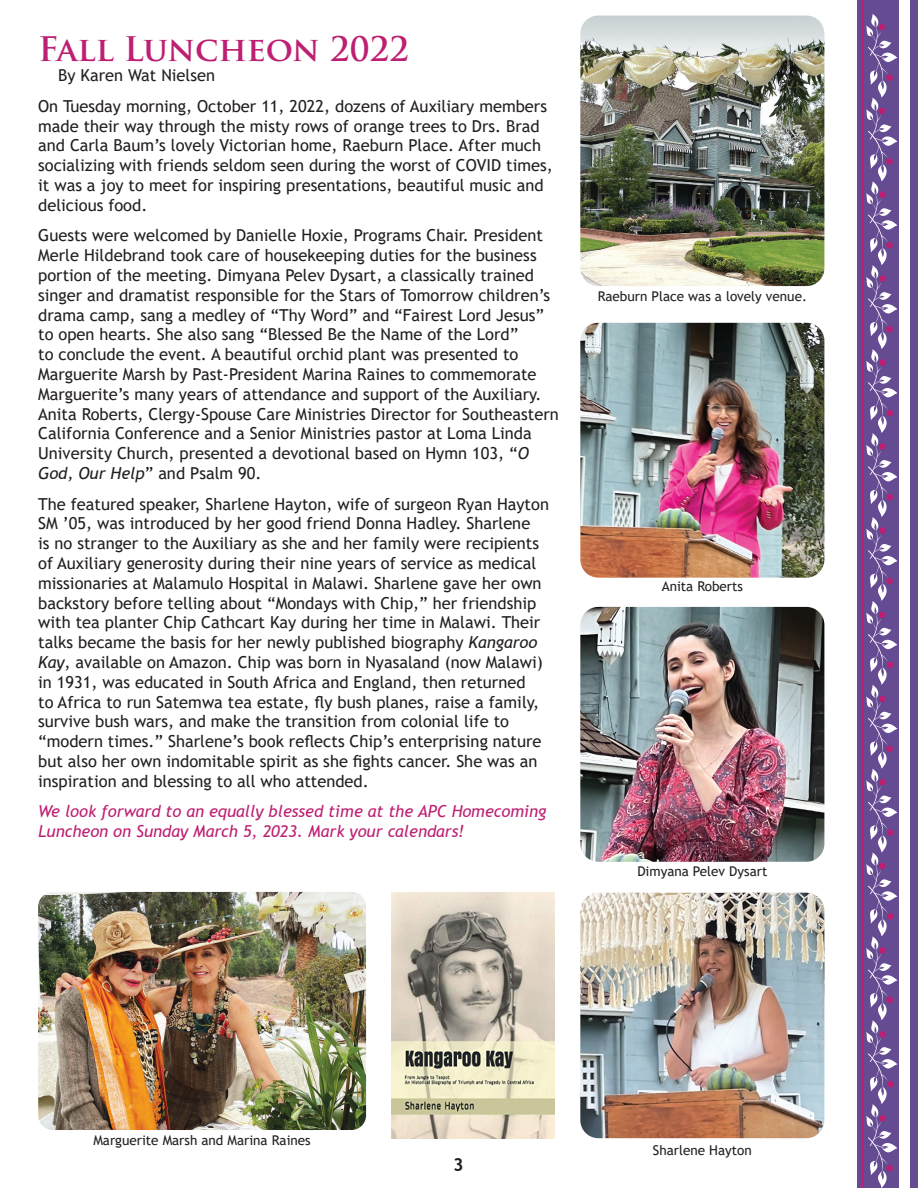
<style>
.page{position:relative;width:918px;height:1188px;background:#fff}
.page>*{position:absolute;margin:0;border:0;box-sizing:border-box;transform-origin:0 0}
.t1{font:700 33px "Trajan Pro";color:#bd2072}
.t2{font:700 18px "Trebuchet MS";color:#231f20}
.t3{font:16.5px/19.8px "Trebuchet MS";color:#231f20}
.t4{font:italic 16.5px/19.8px "Trebuchet MS";color:#bd2072}
.t5{font:13.5px "Trebuchet MS";color:#231f20}
.s1{font-style:italic}
</style>
<div class="page">
<img style="left:580px;top:16px;width:244px;height:270px">
<img style="left:391px;top:893px;width:164px;height:245px">
<img style="left:580px;top:893px;width:244px;height:245px">
<img style="left:580px;top:607px;width:244px;height:255px">
<img style="left:580px;top:323px;width:244px;height:255px">
<img style="left:38px;top:892px;width:328px;height:238px">
<div style="left:858px;top:0;width:60px;height:1188px;background:linear-gradient(to bottom,#644b92,#644b92)"></div>
<div style="left:900px;top:0;width:10px;height:1188px;background:#fff"></div>
<hr style="left:861px;top:0;width:2px;height:1188px;background:#bd2072">
<svg style="left:864px;top:14px;width:34px;height:1174px;background:#7d65a1"></svg>
<p class="t1" style="left:38px;top:29px;width:372px">Fall Luncheon 2022</p>
<p class="t3" style="left:58px;top:65px;width:159px">By Karen Wat Nielsen</p>
<p class="t3" style="left:38px;top:96px;width:516px">On Tuesday morning, October 11, 2022, dozens of Auxiliary members made their way through the misty rows of orange trees to Drs. Brad and Carla Baum’s lovely Victorian home, Raeburn Place. After much socializing with friends seldom seen during the worst of COVID times, it was a joy to meet for inspiring presentations, beautiful music and delicious food.</p>
<p class="t3" style="left:38px;top:226px;width:522px">Guests were welcomed by Danielle Hoxie, Programs Chair. President Merle Hildebrand took care of housekeeping duties for the business portion of the meeting. Dimyana Pelev Dysart, a classically trained singer and dramatist responsible for the Stars of Tomorrow children’s drama camp, sang a medley of “Thy Word” and “Fairest Lord Jesus” to open hearts. She also sang “Blessed Be the Name of the Lord”<br>to conclude the event. A beautiful orchid plant was presented to Marguerite Marsh by Past-President Marina Raines to commemorate Marguerite’s many years of attendance and support of the Auxiliary.<br>Anita Roberts, Clergy-Spouse Care Ministries Director for Southeastern California Conference and a Senior Ministries pastor at Loma Linda University Church, presented a devotional based on Hymn 103, “<span class="s1">O God, Our Help</span>” and Psalm 90.</p>
<p class="t3" style="left:38px;top:494px;width:512px">The featured speaker, Sharlene Hayton, wife of surgeon Ryan Hayton SM ’05, was introduced by her good friend Donna Hadley. Sharlene<br>is no stranger to the Auxiliary as she and her family were recipients of Auxiliary generosity during their nine years of service as medical missionaries at Malamulo Hospital in Malawi. Sharlene gave her own backstory before telling about “Mondays with Chip,” her friendship with tea planter Chip Cathcart Kay during her time in Malawi. Their talks became the basis for her newly published biography <span class="s1">Kangaroo Kay</span>, available on Amazon. Chip was born in Nyasaland (now Malawi) in 1931, was educated in South Africa and England, then returned<br>to Africa to run Satemwa tea estate, fly bush planes, raise a family, survive bush wars, and make the transition from colonial life to “modern times.” Sharlene’s book reflects Chip’s enterprising nature but also her own indomitable spirit as she fights cancer. She was an inspiration and blessing to all who attended.</p>
<p class="t4" style="left:38px;top:802px;width:510px">We look forward to an equally blessed time at the APC Homecoming<br>Luncheon on Sunday March 5, 2023. Mark your calendars!</p>
<p class="t5" style="left:598px;top:287px;width:211px">Raeburn Place was a lovely venue.</p>
<p class="t5" style="left:662px;top:578px;width:83px">Anita Roberts</p>
<p class="t5" style="left:637px;top:863px;width:131px">Dimyana Pelev Dysart</p>
<p class="t5" style="left:93px;top:1132px;width:219px">Marguerite Marsh and Marina Raines</p>
<p class="t2" style="left:453px;top:1153px;width:12px">3</p>
<p class="t5" style="left:653px;top:1141px;width:100px">Sharlene Hayton</p>
</div>
